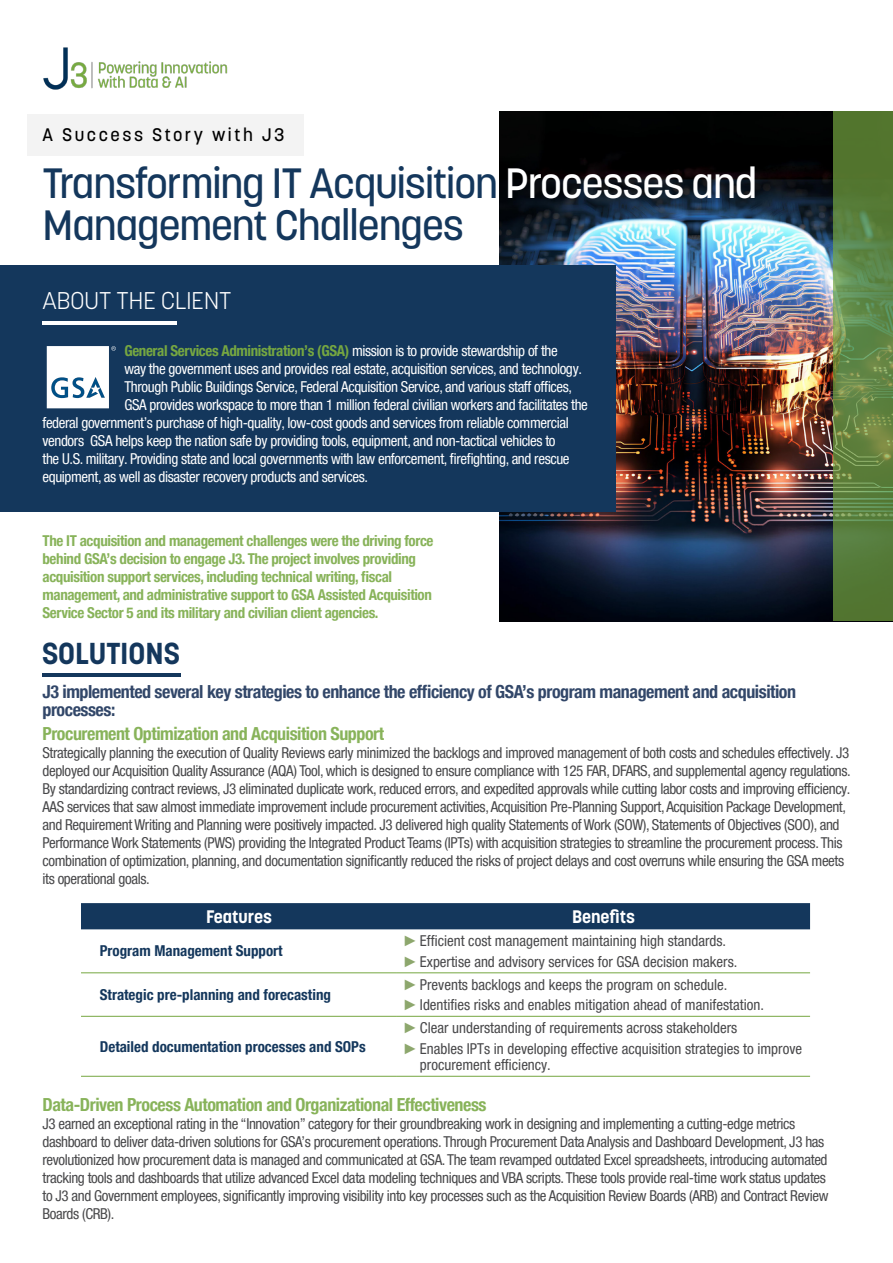
<style>
.page{position:relative;width:893px;height:1263px;background:#fff}
.page>*{position:absolute;margin:0;border:0;box-sizing:border-box;transform-origin:0 0}
.t1{font:500 42px/42px "Korolev";letter-spacing:-.025em;color:#14375c}
.t2{font:700 30px "Korolev";color:#14375c}
.t3{font:300 24px "Korolev";color:#fff}
.t4{font:700 condensed 18px/18px "Helvetica Neue LT Pro";letter-spacing:-.025em;color:#324769}
.t5{font:700 condensed 18px "Helvetica Neue LT Pro";letter-spacing:-.025em;color:#88b35a}
.t6{font:500 18px "Korolev";letter-spacing:.14em;color:#000}
.t7{font:700 18px "Korolev";color:#fff}
.t8{font:condensed 15px/18px "Helvetica Neue LT Pro";letter-spacing:-.025em;color:#48484a}
.t9{font:condensed 15px "Helvetica Neue LT Pro";letter-spacing:-.025em;color:#fff}
.t10{font:condensed 15px/20.7px "Helvetica Neue LT Pro";color:#48484a}
.t11{font:700 condensed 15px/18px "Helvetica Neue LT Pro";letter-spacing:-.025em;color:#88b35a}
.t12{font:700 condensed 15px "Helvetica Neue LT Pro";color:#14375c}
.t13{font:700 condensed 15px "Helvetica Neue LT Pro";letter-spacing:-.025em;color:#76a741}
.s1{color:#fff}
.s2{font-weight:400;color:#fff}
.s3{font-family:"Arial";font-stretch:normal;color:#8da76d}
</style>
<div class="page">
<img style="left:500px;top:112px;width:334px;height:509px">
<div style="left:0;top:265px;width:615px;height:246px;background:#14375c"></div>
<hr style="left:43px;top:321px;width:134px;height:3px;background:#fff">
<hr style="left:42px;top:674px;width:138px;height:3px;background:#14375c">
<svg style="left:834px;top:112px;width:59px;height:509px;background:#5d8240"></svg>
<div style="left:28px;top:114px;width:276px;height:41px;background:#f3f3f3"></div>
<svg style="left:47px;top:346px;width:69px;height:62px;background:#ced9e2"></svg>
<div style="left:81px;top:903px;width:729px;height:26px;background:#14375c"></div>
<hr style="left:81px;top:972px;width:316px;height:1px;background:#76a741">
<hr style="left:397px;top:972px;width:413px;height:1px;background:#76a741">
<hr style="left:81px;top:1016px;width:316px;height:1px;background:#76a741">
<hr style="left:397px;top:1016px;width:413px;height:1px;background:#76a741">
<hr style="left:81px;top:1076px;width:316px;height:1px;background:#76a741">
<hr style="left:397px;top:1076px;width:413px;height:1px;background:#76a741">
<img style="left:43px;top:47px;width:185px;height:43px">
<p class="t6" style="left:43px;top:124px;width:244px">A Success Story with J3</p>
<h1 class="t1" style="left:43px;top:162px;width:716px">Transforming IT Acquisition <span class="s1">Processes and<br></span>Management Challenges</h1>
<h3 class="t3" style="left:43px;top:285px;width:190px">ABOUT THE CLIENT</h3>
<p class="t13" style="left:124px;top:341px;width:435px">General Services Administration’s (GSA) <span class="s2">mission is to provide stewardship of the</span></p>
<p class="t9" style="left:124px;top:359px;width:459px">way the government uses and provides real estate, acquisition services, and technology.</p>
<p class="t9" style="left:124px;top:377px;width:449px">Through Public Buildings Service, Federal Acquisition Service, and various staff offices,</p>
<p class="t9" style="left:124px;top:395px;width:465px">GSA provides workspace to more than 1 million federal civilian workers and facilitates the</p>
<p class="t9" style="left:43px;top:413px;width:528px">federal government’s purchase of high-quality, low-cost goods and services from reliable commercial</p>
<p class="t9" style="left:43px;top:431px;width:514px">vendors GSA helps keep the nation safe by providing tools, equipment, and non-tactical vehicles to</p>
<p class="t9" style="left:43px;top:449px;width:529px">the U.S. military. Providing state and local governments with law enforcement, firefighting, and rescue</p>
<p class="t9" style="left:43px;top:467px;width:327px">equipment, as well as disaster recovery products and services.</p>
<p class="t11" style="left:43px;top:532px;width:392px">The IT acquisition and management challenges were the driving force behind GSA’s decision to engage J3. The project involves providing acquisition support services, including technical writing, fiscal management, and administrative support to GSA Assisted Acquisition Service Sector 5 and its military and civilian client agencies.</p>
<h2 class="t2" style="left:42px;top:635px;width:140px">SOLUTIONS</h2>
<p class="t4" style="left:43px;top:683px;width:755px">J3 implemented several key strategies to enhance the efficiency of GSA’s program management and acquisition processes:</p>
<p class="t5" style="left:43px;top:723px;width:343px">Procurement Optimization and Acquisition Support</p>
<p class="t8" style="left:43px;top:744px;width:810px">Strategically planning the execution of Quality Reviews early minimized the backlogs and improved management of both costs and schedules effectively. J3 deployed our Acquisition Quality Assurance (AQA) Tool, which is designed to ensure compliance with 125 FAR, DFARS, and supplemental agency regulations.<br>By standardizing contract reviews, J3 eliminated duplicate work, reduced errors, and expedited approvals while cutting labor costs and improving efficiency.<br>AAS services that saw almost immediate improvement include procurement activities, Acquisition Pre-Planning Support, Acquisition Package Development, and Requirement Writing and Planning were positively impacted. J3 delivered high quality Statements of Work (SOW), Statements of Objectives (SOO), and Performance Work Statements (PWS) providing the Integrated Product Teams (IPTs) with acquisition strategies to streamline the procurement process. This combination of optimization, planning, and documentation significantly reduced the risks of project delays and cost overruns while ensuring the GSA meets its operational goals.</p>
<p class="t7" style="left:206px;top:905px;width:67px">Features</p>
<p class="t7" style="left:572px;top:905px;width:64px">Benefits</p>
<p class="t12" style="left:100px;top:942px;width:184px">Program Management Support</p>
<p class="t10" style="left:403px;top:930px;width:336px"><span class="s3">►</span>Efficient cost management maintaining high standards. <span class="s3">►</span>Expertise and advisory services for GSA decision makers.</p>
<p class="t12" style="left:100px;top:985px;width:233px">Strategic pre-planning and forecasting</p>
<p class="t10" style="left:403px;top:974px;width:362px"><span class="s3">►</span>Prevents backlogs and keeps the program on schedule. <span class="s3">►</span>Identifies risks and enables mitigation ahead of manifestation.</p>
<p class="t12" style="left:100px;top:1037px;width:267px">Detailed documentation processes and SOPs</p>
<p class="t10" style="left:403px;top:1017px;width:401px"><span class="s3">►</span>Clear understanding of requirements across stakeholders<br><span class="s3">►</span>Enables IPTs in developing effective acquisition strategies to improve</p>
<p class="t10" style="left:420px;top:1054px;width:132px">procurement efficiency.</p>
<p class="t5" style="left:43px;top:1094px;width:446px">Data-Driven Process Automation and Organizational Effectiveness</p>
<p class="t8" style="left:43px;top:1114px;width:787px">J3 earned an exceptional rating in the “Innovation” category for their groundbreaking work in designing and implementing a cutting-edge metrics dashboard to deliver data-driven solutions for GSA’s procurement operations. Through Procurement Data Analysis and Dashboard Development, J3 has revolutionized how procurement data is managed and communicated at GSA. The team revamped outdated Excel spreadsheets, introducing automated tracking tools and dashboards that utilize advanced Excel data modeling techniques and VBA scripts. These tools provide real-time work status updates to J3 and Government employees, significantly improving visibility into key processes such as the Acquisition Review Boards (ARB) and Contract Review Boards (CRB).</p>
</div>
